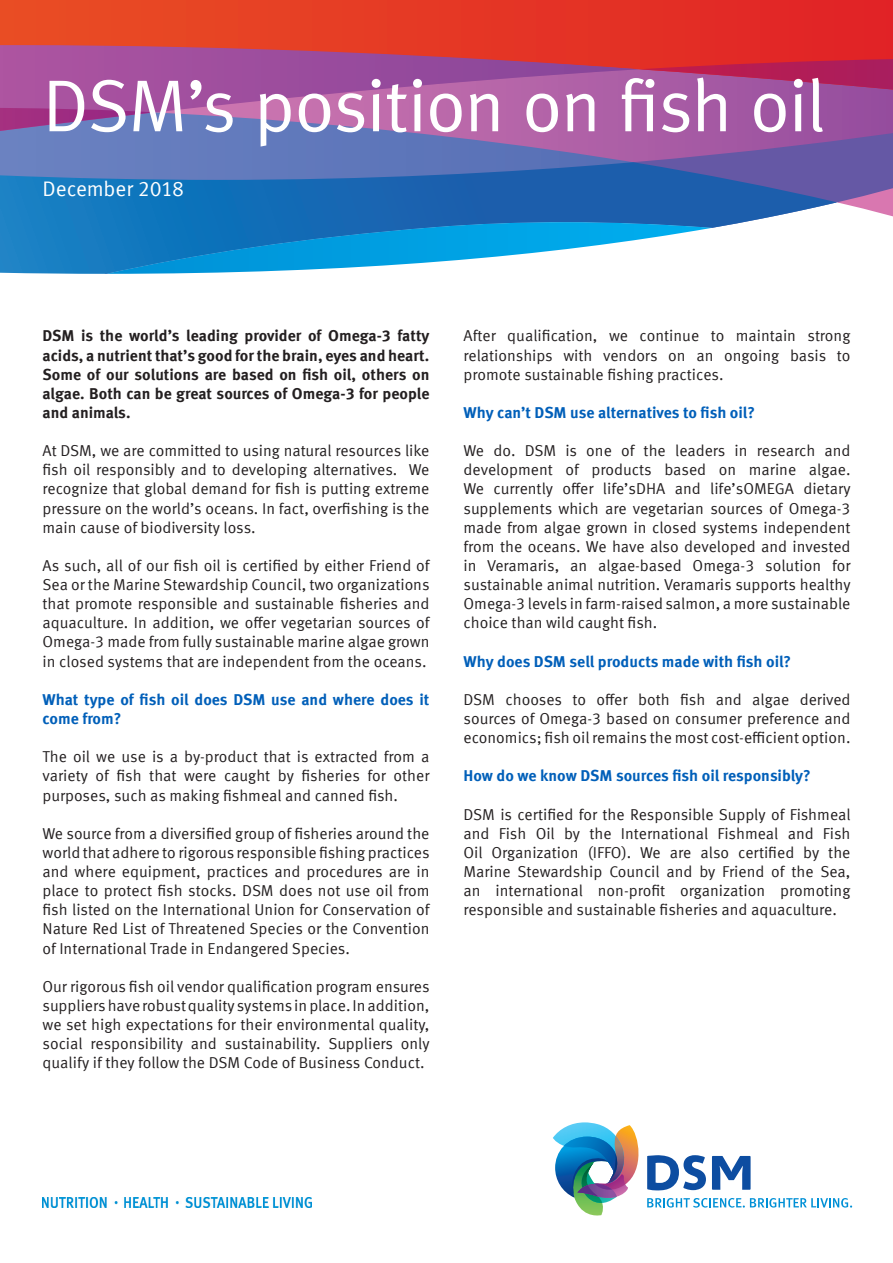
<style>
.page{position:relative;width:893px;height:1263px;background:#fff}
.page>*{position:absolute;margin:0;border:0;box-sizing:border-box;transform-origin:0 0}
.t1{font:73.5px "Meta Offc Norm";letter-spacing:-.025em;color:#fff}
.t2{font:21px "Meta Offc Norm";letter-spacing:-.01em;color:#fff}
.t3{font:15.75px/19.2px "Meta Offc Norm";color:#231f20;text-align:justify}
.t4{font:700 15.75px/19.2px "Meta Offc";color:#231f20;text-align:justify}
.t5{font:700 15.75px/19.2px "Meta Offc";letter-spacing:-.005em;color:#005fb9}
</style>
<div class="page">
<svg style="left:639px;top:90px;width:254px;height:18px;background:#9f55a1"></svg>
<svg style="left:0;top:0;width:893px;height:59px;background:#e43625"></svg>
<svg style="left:0;top:45px;width:639px;height:63px;background:#ae5190"></svg>
<svg style="left:639px;top:59px;width:254px;height:31px;background:#b3336a"></svg>
<svg style="left:0;top:108px;width:893px;height:166px;background:#6082c0"></svg>
<svg style="left:553px;top:1122px;width:299px;height:94px"></svg>
<img style="left:43px;top:1198px;width:268px;height:10px">
<p class="t1" style="left:43px;top:63px;width:785px">DSM’s position on fish oil</p>
<p class="t2" style="left:43px;top:176px;width:143px">December 2018</p>
<p class="t4" style="left:43px;top:327px;width:388px">DSM is the world’s leading provider of Omega-3 fatty acids, a nutrient that’s good for the brain, eyes and heart.<br>Some of our solutions are based on fish oil, others on algae. Both can be great sources of Omega-3 for people and animals.</p>
<p class="t3" style="left:43px;top:441px;width:388px">At DSM, we are committed to using natural resources like fish oil responsibly and to developing alternatives. We recognize that global demand for fish is putting extreme pressure on the world’s oceans. In fact, overfishing is the main cause of biodiversity loss.</p>
<p class="t3" style="left:43px;top:556px;width:389px">As such, all of our fish oil is certified by either Friend of Sea or the Marine Stewardship Council, two organizations that promote responsible and sustainable fisheries and aquaculture. In addition, we offer vegetarian sources of Omega-3 made from fully sustainable marine algae grown in closed systems that are independent from the oceans.</p>
<p class="t5" style="left:43px;top:690px;width:388px">What type of fish oil does DSM use and where does it come from?</p>
<p class="t3" style="left:43px;top:747px;width:388px">The oil we use is a by-product that is extracted from a variety of fish that were caught by fisheries for other purposes, such as making fishmeal and canned fish.</p>
<p class="t3" style="left:43px;top:824px;width:389px">We source from a diversified group of fisheries around the world that adhere to rigorous responsible fishing practices and where equipment, practices and procedures are in place to protect fish stocks. DSM does not use oil from fish listed on the International Union for Conservation of Nature Red List of Threatened Species or the Convention of International Trade in Endangered Species.</p>
<p class="t3" style="left:43px;top:977px;width:389px">Our rigorous fish oil vendor qualification program ensures suppliers have robust quality systems in place. In addition, we set high expectations for their environmental quality, social responsibility and sustainability. Suppliers only qualify if they follow the DSM Code of Business Conduct.</p>
<p class="t3" style="left:463px;top:327px;width:388px">After qualification, we continue to maintain strong relationships with vendors on an ongoing basis to promote sustainable fishing practices.</p>
<p class="t5" style="left:463px;top:403px;width:293px">Why can’t DSM use alternatives to fish oil?</p>
<p class="t3" style="left:463px;top:441px;width:389px">We do. DSM is one of the leaders in research and development of products based on marine algae.<br>We currently offer life’sDHA and life’sOMEGA dietary supplements which are vegetarian sources of Omega-3 made from algae grown in closed systems independent from the oceans. We have also developed and invested in Veramaris, an algae-based Omega-3 solution for sustainable animal nutrition. Veramaris supports healthy Omega-3 levels in farm-raised salmon, a more sustainable choice than wild caught fish.</p>
<p class="t5" style="left:463px;top:652px;width:329px">Why does DSM sell products made with fish oil?</p>
<p class="t3" style="left:463px;top:690px;width:389px">DSM chooses to offer both fish and algae derived sources of Omega-3 based on consumer preference and economics; fish oil remains the most cost-efficient option.</p>
<p class="t5" style="left:463px;top:767px;width:349px">How do we know DSM sources fish oil responsibly?</p>
<p class="t3" style="left:463px;top:805px;width:389px">DSM is certified for the Responsible Supply of Fishmeal and Fish Oil by the International Fishmeal and Fish Oil Organization (IFFO). We are also certified by the Marine Stewardship Council and by Friend of the Sea, an international non-profit organization promoting responsible and sustainable fisheries and aquaculture.</p>
</div>
